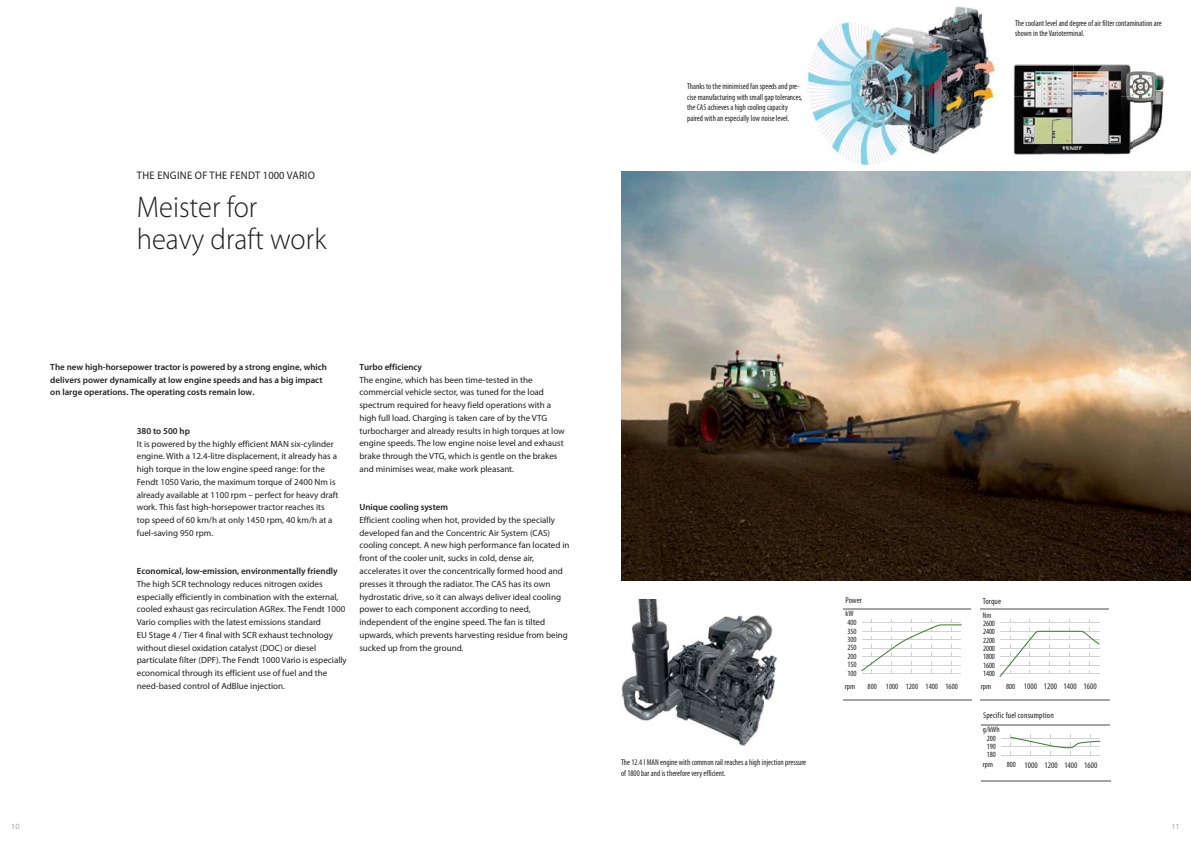
<style>
.page{position:relative;width:1191px;height:842px;background:#fff}
.page>*{position:absolute;margin:0;border:0;box-sizing:border-box;transform-origin:0 0}
.t1{font:300 30px/32px "Myriad Pro";color:#231f20;scale:.95 1}
.t2{font:11px "Myriad Pro";letter-spacing:.03em;color:#231f20;scale:.95 1}
.t3{font:9px/12.8px "Myriad Pro";color:#231f20}
.t4{font:600 9px/12.8px "Myriad Pro";color:#231f20}
.t5{font:condensed 8.5px/10.5px "Myriad Pro";letter-spacing:.005em;color:#231f20;scale:.95 1}
.t6{font:condensed 8.5px "Myriad Pro";letter-spacing:.005em;color:#231f20}
.t7{font:condensed 8px/8.5px "Myriad Pro";letter-spacing:-.01em;color:#231f20}
.t8{font:8px "Myriad Pro";color:#a2a4a8}
.s1{font-size:8px}
</style>
<div class="page">
<img style="left:621px;top:171px;width:570px;height:409px">
<img style="left:806px;top:7px;width:191px;height:157px">
<img style="left:621px;top:600px;width:157px;height:146px">
<img style="left:1013px;top:64px;width:120px;height:32px">
<img style="left:1133px;top:71px;width:31px;height:77px">
<img style="left:1013px;top:96px;width:30px;height:59px">
<img style="left:1103px;top:96px;width:31px;height:59px">
<img style="left:1043px;top:144px;width:60px;height:11px">
<img style="left:1024px;top:71px;width:96px;height:73px">
<hr style="left:981px;top:780px;width:129px;height:1px;background:#a2a4a8">
<hr style="left:980px;top:699px;width:129px;height:1px;background:#a2a4a8">
<hr style="left:843px;top:699px;width:129px;height:1px;background:#a2a4a8">
<svg style="left:980px;top:609px;width:129px;height:68px"></svg>
<svg style="left:843px;top:609px;width:128px;height:65px"></svg>
<svg style="left:981px;top:724px;width:129px;height:32px"></svg>
<p class="t2" style="left:137px;top:169px;width:189px">THE ENGINE OF THE FENDT 1000 VARIO</p>
<h1 class="t1" style="left:137px;top:191px;width:201px">Meister for heavy draft work</h1>
<p class="t4" style="left:50px;top:361px;width:278px">The new high-horsepower tractor is powered by a strong engine, which delivers power dynamically at low engine speeds and has a big impact on large operations. The operating costs remain low.</p>
<p class="t4" style="left:137px;top:424px;width:55px">380 to 500 hp</p>
<p class="t3" style="left:137px;top:437px;width:203px">It is powered by the highly efficient MAN six-cylinder engine. With a 12.4-litre displacement, it already has a high torque in the low engine speed range: for the Fendt 1050 Vario, the maximum torque of 2400 Nm is already available at 1100 rpm – perfect for heavy draft work. This fast high-horsepower tractor reaches its top speed of 60 km/h at only 1450 rpm, 40 km/h at a fuel-saving 950 rpm.</p>
<p class="t4" style="left:137px;top:565px;width:202px">Economical, low-emission, environmentally friendly</p>
<p class="t3" style="left:137px;top:578px;width:211px">The high SCR technology reduces nitrogen oxides especially efficiently in combination with the external, cooled exhaust gas recirculation AGRex. The Fendt 1000<br>Vario complies with the latest emissions standard<br>EU Stage 4 / Tier 4 final with SCR exhaust technology without diesel oxidation catalyst (DOC) or diesel particulate filter (DPF). The Fendt 1000 Vario is especially economical through its efficient use of fuel and the need-based control of AdBlue injection.</p>
<p class="t4" style="left:359px;top:361px;width:64px">Turbo efficiency</p>
<p class="t3" style="left:359px;top:373px;width:207px">The engine, which has been time-tested in the commercial vehicle sector, was tuned for the load spectrum required for heavy field operations with a high full load. Charging is taken care of by the VTG turbocharger and already results in high torques at low engine speeds. The low engine noise level and exhaust brake through the VTG, which is gentle on the brakes and minimises wear, make work pleasant.</p>
<p class="t4" style="left:359px;top:501px;width:90px">Unique cooling system</p>
<p class="t3" style="left:359px;top:514px;width:212px">Efficient cooling when hot, provided by the specially developed fan and the Concentric Air System (CAS) cooling concept. A new high performance fan located in front of the cooler unit, sucks in cold, dense air, accelerates it over the concentrically formed hood and presses it through the radiator. The CAS has its own hydrostatic drive, so it can always deliver ideal cooling power to each component according to need, independent of the engine speed. The fan is tilted upwards, which prevents harvesting residue from being sucked up from the ground.</p>
<p class="t8" style="left:11px;top:822px;width:10px">10</p>
<p class="t5" style="left:687px;top:81px;width:123px">Thanks to the minimised fan speeds and pre&shy;cise manufacturing with small gap tolerances, the CAS achieves a high cooling capacity paired with an especially low noise level.</p>
<p class="t5" style="left:1015px;top:18px;width:156px">The coolant level and degree of air filter contamination are shown in the Varioterminal.</p>
<p class="t5" style="left:621px;top:757px;width:196px">The 12.4 l MAN engine with common rail reaches a high injection pressure of 1800 bar and is therefore very efficient.</p>
<p class="t6" style="left:845px;top:595px;width:18px">Power</p>
<p class="t7" style="left:845px;top:609px;width:13px">kW<br>400<br>350<br>300<br>250<br>200<br>150<br>100</p>
<p class="t7" style="left:845px;top:682px;width:12px">rpm</p>
<p class="t7" style="left:867px;top:682px;width:92px">800 1000 1200 1400 1600</p>
<p class="t6" style="left:982px;top:596px;width:20px">Torque</p>
<p class="t7" style="left:982px;top:611px;width:14px;line-height:8.8px">Nm<br>2600</p>
<p class="t7" style="left:983px;top:628px;width:13px;text-align:justify">2400<br>2200<br>2000<br>1800<br>1600<br>1400</p>
<p class="t7" style="left:981px;top:682px;width:12px">rpm</p>
<p class="t6" style="left:1006px;top:682px;width:92px"><span class="s1">800</span> 1000 1200 1400 1600</p>
<p class="t6" style="left:983px;top:710px;width:72px">Specific fuel consumption</p>
<p class="t7" style="left:983px;top:725px;width:18px;text-align:center">g/kWh<br>200<br>190<br>180</p>
<p class="t7" style="left:983px;top:761px;width:12px">rpm</p>
<p class="t6" style="left:1006px;top:760px;width:92px"><span class="s1">800</span> 1000 1200 1400 1600</p>
<p class="t8" style="left:1171px;top:822px;width:10px">11</p>
</div>
